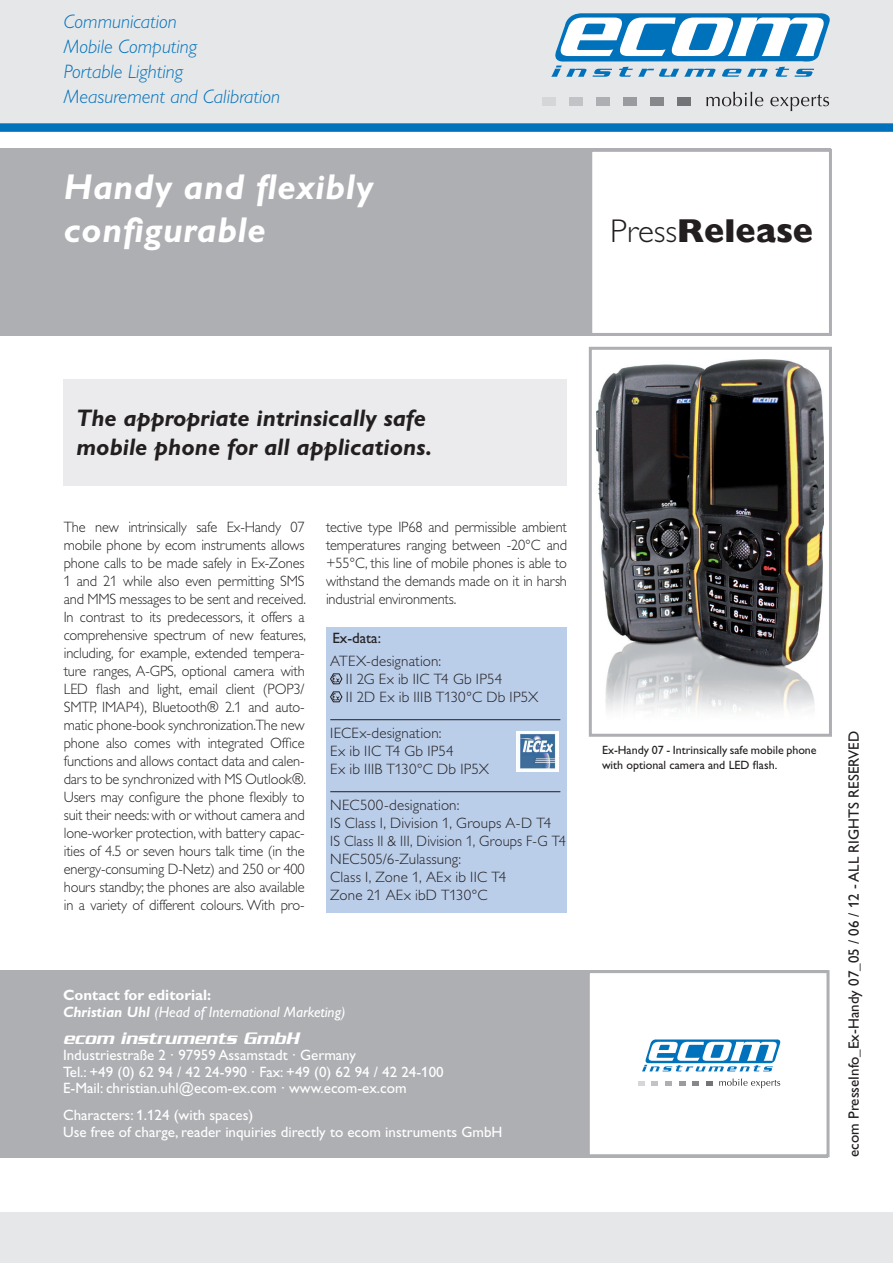
<style>
.page{position:relative;width:893px;height:1263px;background:#fff}
.page>*{position:absolute;margin:0;border:0;box-sizing:border-box;transform-origin:0 0}
.t1{font:italic 700 36px/43.2px "Gill Alt One";letter-spacing:.02em;color:#fff}
.t2{font:800 33px "Gill Sans";color:#231f20}
.t3{font:italic 700 24px/28.8px "Gill Alt One";color:#231f20}
.t4{font:italic 300 19.5px/25px "Gill Alt One";color:#0072bc}
.t5{font:italic 500 18px "Serpentine Com";color:#fff}
.t6{font:300 15px/18px "Gill Alt One";letter-spacing:.005em;color:#231f20;text-align:justify;scale:.96 1}
.t7{font:300 15px/18px "Gill Alt One";letter-spacing:.005em;color:#231f20}
.t8{font:15px/16.5px "Gill Alt One";color:#fff}
.t9{font:italic 15px/16.5px "Gill Alt One";color:#fff}
.t10{font:15px "Gill Alt One";color:#231f20}
.t11{font:12px/14.4px "Gill Alt One";color:#231f20}
.s1{font-family:"Gill Alt One";font-weight:300}
.s2{font-weight:700;font-style:normal}
.s3{font-weight:700}
</style>
<div class="page">
<div style="left:0;top:0;width:893px;height:123px;background:#e6e7e9"></div>
<svg style="left:0;top:123px;width:893px;height:9px;background:#0c78be"></svg>
<svg style="left:551px;top:13px;width:279px;height:64px"></svg>
<div style="left:542px;top:97px;width:14px;height:9px;background:#d5d6d8"></div>
<div style="left:569px;top:97px;width:14px;height:9px;background:#c2c3c6"></div>
<div style="left:596px;top:97px;width:14px;height:9px;background:#aeafb3"></div>
<div style="left:623px;top:97px;width:14px;height:9px;background:#999b9e"></div>
<div style="left:650px;top:97px;width:14px;height:9px;background:#86888b"></div>
<div style="left:677px;top:97px;width:14px;height:9px;background:#727477"></div>
<svg style="left:706px;top:92px;width:123px;height:19px"></svg>
<div style="left:0;top:1212px;width:893px;height:51px;background:#e6e7e9"></div>
<div style="left:0;top:149px;width:831px;height:187px;background:#aeafb3"></div>
<div style="left:589px;top:149px;width:243px;height:187px;background:#fff;border:3px solid #aeafb3"></div>
<img style="left:596px;top:359px;width:227px;height:353px">
<div style="left:589px;top:347px;width:243px;height:390px;border:3px solid #aeafb3"></div>
<div style="left:0;top:970px;width:828px;height:187px;background:#aeafb3"></div>
<div style="left:587px;top:970px;width:242px;height:187px;background:#fff;border:3px solid #aeafb3"></div>
<svg style="left:642px;top:1039px;width:139px;height:32px"></svg>
<svg style="left:719px;top:1078px;width:61px;height:10px"></svg>
<svg style="left:638px;top:1081px;width:7px;height:4px"></svg>
<svg style="left:651px;top:1081px;width:7px;height:4px"></svg>
<svg style="left:665px;top:1081px;width:7px;height:4px"></svg>
<svg style="left:679px;top:1081px;width:6px;height:4px"></svg>
<svg style="left:692px;top:1081px;width:7px;height:4px"></svg>
<svg style="left:706px;top:1081px;width:7px;height:4px"></svg>
<div style="left:64px;top:379px;width:503px;height:106px;background:#ebebed"></div>
<div style="left:326px;top:627px;width:241px;height:286px;background:#bacde9"></div>
<svg style="left:330px;top:673px;width:12px;height:11px"></svg>
<svg style="left:330px;top:691px;width:12px;height:11px"></svg>
<hr style="left:330px;top:719px;width:230px;height:1px;background:#231f20">
<hr style="left:330px;top:791px;width:230px;height:1px;background:#231f20">
<img style="left:517px;top:731px;width:42px;height:41px">
<h3 class="t4" style="left:64px;top:9px;width:218px">Communication<br>Mobile Computing<br>Portable Lighting<br>Measurement and Calibration</h3>
<h1 class="t1" style="left:64px;top:165px;width:311px">Handy and flexibly configurable</h1>
<h2 class="t2" style="left:610px;top:212px;width:204px"><span class="s1">Press</span>Release</h2>
<h3 class="t3" style="left:77px;top:403px;width:357px">The appropriate intrinsically safe mobile phone for all applications.</h3>
<p class="t6" style="left:64px;top:518px;width:254px">The new intrinsically safe Ex-Handy 07 mobile phone by ecom instruments allows phone calls to be made safely in Ex-Zones 1 and 21 while also even permitting SMS and MMS messages to be sent and received.<br>In contrast to its predecessors, it offers a comprehensive spectrum of new features, including, for example, extended tempera&shy;ture ranges, A-GPS, optional camera with LED flash and light, email client (POP3/ SMTP, IMAP4), Bluetooth® 2.1 and auto&shy;matic phone-book synchronization.The new phone also comes with integrated Office functions and allows contact data and calen&shy;dars to be synchronized with MS Outlook®.<br>Users may configure the phone flexibly to suit their needs: with or without camera and lone-worker protection, with battery capac&shy;ities of 4.5 or seven hours talk time (in the energy-consuming D-Netz) and 250 or 400 hours standby; the phones are also available in a variety of different colours. With pro-</p>
<p class="t6" style="left:326px;top:518px;width:253px">tective type IP68 and permissible ambient temperatures ranging between -20°C and +55°C, this line of mobile phones is able to withstand the demands made on it in harsh industrial environments.</p>
<p class="t10" style="left:332px;top:629px;width:50px">Ex-data:</p>
<p class="t7" style="left:346px;top:652px;width:194px;text-indent:-16px">ATEX-designation:<br>II 2G Ex ib IIC T4 Gb IP54<br>II 2D Ex ib IIIB T130°C Db IP5X</p>
<p class="t7" style="left:330px;top:724px;width:160px">IECEx-designation:<br>Ex ib IIC T4 Gb IP54<br>Ex ib IIIB T130°C Db IP5X</p>
<p class="t7" style="left:330px;top:796px;width:237px">NEC500-designation:<br>IS Class I, Division 1, Groups A-D T4<br>IS Class II &amp; III, Division 1, Groups F-G T4<br>NEC505/6-Zulassung:<br>Class I, Zone 1, AEx ib IIC T4<br>Zone 21 AEx ibD T130°C</p>
<p class="t9" style="left:63px;top:987px;width:284px"><span class="s2">Contact for editorial:<br></span><span class="s3">Christian Uhl</span> (Head of International Marketing)</p>
<p class="t5" style="left:63px;top:1028px;width:237px">ecom instruments GmbH</p>
<p class="t8" style="left:63px;top:1047px;width:382px">Industriestraße 2 · 97959 Assamstadt · Germany<br>Tel.: +49 (0) 62 94 / 42 24-990 · Fax: +49 (0) 62 94 / 42 24-100<br>E-Mail: christian.uhl@ecom-ex.com · www.ecom-ex.com</p>
<p class="t8" style="left:63px;top:1107px;width:441px">Characters: 1.124 (with spaces)<br>Use free of charge, reader inquiries directly to ecom instruments GmbH</p>
<p class="t11" style="left:602px;top:743px;width:216px">Ex-Handy 07 - Intrinsically safe mobile phone with optional camera and LED flash.</p>
<p class="t10" style="left:845px;top:1157px;width:427px;rotate:-90deg">ecom PresseInfo_Ex-Handy 07_05 / 06 / 12 - ALL RIGHTS RESERVED</p>
</div>
